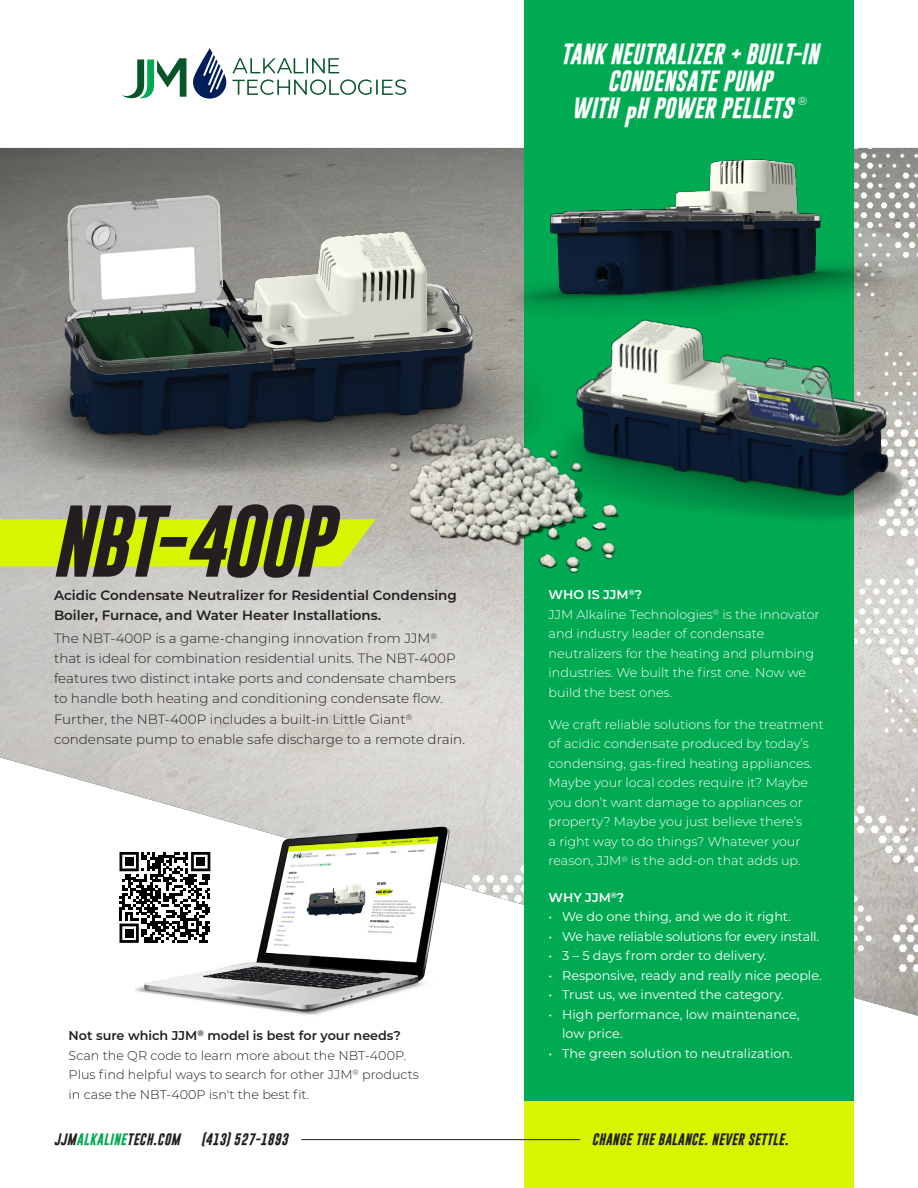
<style>
.page{position:relative;width:918px;height:1188px;background:#fff}
.page>*{position:absolute;margin:0;border:0;box-sizing:border-box;transform-origin:0 0}
.t1{font:italic 700 72.9px "Gobold";letter-spacing:-.04em;color:#231f20}
.t2{font:italic 700 21.15px "Gobold";color:#fff}
.BODYCOPY_Mont_Light_9_5___14_4{font:300 13.5px/20.2px "Montserrat";color:#231f20}
.BOLD_Bodycopy_MONT_SEMIBOLD_9_5___13_5{font:600 13.5px/19.5px "Montserrat";color:#231f20}
.BODYCOPY_Mont_Light_9_5___14_4-2{font:300 12.75px/19.5px "Montserrat";color:#fff}
.t3{font:12.75px/19.5px "Montserrat";color:#fff}
.BODYCOPY_Mont_Light_9_5___14_4-3{font:300 12.75px/19.5px "Montserrat";color:#231f20}
.t4{font:12.75px "Montserrat";letter-spacing:-.02em;color:#fff}
.BOLD_Bodycopy_MONT_SEMIBOLD_9_5___13_5-2{font:600 12.75px "Montserrat";color:#231f20}
.chart_type_larger{font:600 12.75px "Montserrat";color:#fff}
._1_4_line{font:italic 700 12px "Gobold";letter-spacing:.04em;color:#231f20}
.t5{font:11.7px "Montserrat";color:#fff}
.s1{color:#00aa53}
</style>
<div class="page">
<img style="left:0;top:148px;width:918px;height:854px">
<img style="left:854px;top:995px;width:64px;height:21px">
<div style="left:525px;top:0;width:329px;height:1188px;background:#00aa53"></div>
<svg style="left:193px;top:48px;width:33px;height:51px"></svg>
<svg style="left:232px;top:58px;width:174px;height:37px"></svg>
<svg style="left:122px;top:58px;width:64px;height:40px"></svg>
<img style="left:135px;top:815px;width:319px;height:201px">
<div style="left:111px;top:845px;width:107px;height:106px;background:#fff"></div>
<svg style="left:120px;top:852px;width:90px;height:91px"></svg>
<div style="left:525px;top:1102px;width:329px;height:86px;background:#d7f501"></div>
<hr style="left:301px;top:1139px;width:279px;height:1px;background:#231f20">
<div style="left:0;top:519px;width:376px;height:47px;background:#d7f501"></div>
<img style="left:576px;top:296px;width:342px;height:253px">
<img style="left:498px;top:146px;width:393px;height:190px">
<img style="left:393px;top:407px;width:242px;height:160px">
<img style="left:529px;top:550px;width:64px;height:23px">
<img style="left:0;top:163px;width:570px;height:318px">
<p class="t1" style="left:51px;top:494px;width:281px">NBT-400P</p>
<p class="t2" style="left:561px;top:41px;width:259px">TANK NEUTRALIZER + BUILT-IN</p>
<p class="t2" style="left:607px;top:68px;width:166px">CONDENSATE PUMP</p>
<p class="t2" style="left:572px;top:95px;width:223px">WITH PH POWER PELLETS</p>
<p class="t5" style="left:798px;top:93px;width:11px">®</p>
<p class="BOLD_Bodycopy_MONT_SEMIBOLD_9_5___13_5" style="left:54px;top:585px;width:404px">Acidic Condensate Neutralizer for Residential Condensing<br>Boiler, Furnace, and Water Heater Installations.</p>
<p class="BODYCOPY_Mont_Light_9_5___14_4" style="left:54px;top:627px;width:413px">The NBT-400P is a game-changing innovation from JJM<sup>® </sup>that is ideal for combination residential units. The NBT-400P features two distinct intake ports and condensate chambers to handle both heating and conditioning condensate flow.<br>Further, the NBT-400P includes a built-in Little Giant<sup>® </sup>condensate pump to enable safe discharge to a remote drain.</p>
<p class="chart_type_larger" style="left:549px;top:586px;width:95px">WHO IS JJM<sup>®</sup>?</p>
<p class="BODYCOPY_Mont_Light_9_5___14_4-2" style="left:549px;top:604px;width:273px">JJM Alkaline Technologies<sup>®</sup> is the innovator and industry leader of condensate neutralizers for the heating and plumbing industries. We built the first one. Now we build the best ones.</p>
<p class="BODYCOPY_Mont_Light_9_5___14_4-2" style="left:549px;top:714px;width:277px">We craft reliable solutions for the treatment of acidic condensate produced by today’s condensing, gas-fired heating appliances.<br>Maybe your local codes require it? Maybe you don’t want damage to appliances or property? Maybe you just believe there’s<br>a right way to do things? Whatever your reason, JJM<sup>®</sup> is the add-on that adds up.</p>
<p class="chart_type_larger" style="left:549px;top:888px;width:77px">WHY JJM<sup>®</sup>?</p>
<p class="t3" style="left:549px;top:907px;width:244px">• We do one thing, and we do it right.</p>
<p class="t4" style="left:549px;top:928px;width:272px">• We have reliable solutions for every install.</p>
<p class="t3" style="left:549px;top:946px;width:220px">• 3 – 5 days from order to delivery.</p>
<p class="t3" style="left:549px;top:965px;width:275px">• Responsive, ready and really nice people.</p>
<p class="t3" style="left:549px;top:985px;width:237px">• Trust us, we invented the category.</p>
<p class="t3" style="left:562px;top:1004px;width:239px;text-indent:-14px">• High performance, low maintenance, low price.</p>
<p class="t3" style="left:549px;top:1043px;width:246px">• The green solution to neutralization.</p>
<p class="BOLD_Bodycopy_MONT_SEMIBOLD_9_5___13_5-2" style="left:69px;top:1026px;width:334px">Not sure which JJM<sup>®</sup> model is best for your needs?</p>
<p class="BODYCOPY_Mont_Light_9_5___14_4-3" style="left:69px;top:1045px;width:352px">Scan the QR code to learn more about the NBT-400P.<br>Plus find helpful ways to search for other JJM<sup>®</sup> products in case the NBT-400P isn't the best fit.</p>
<p class="_1_4_line" style="left:54px;top:1131px;width:127px">JJM<span class="s1">ALKALINE</span>TECH.COM</p>
<p class="_1_4_line" style="left:201px;top:1131px;width:88px">(413) 527-1893</p>
<p class="_1_4_line" style="left:592px;top:1131px;width:198px">CHANGE THE BALANCE. NEVER SETTLE.</p>
</div>
